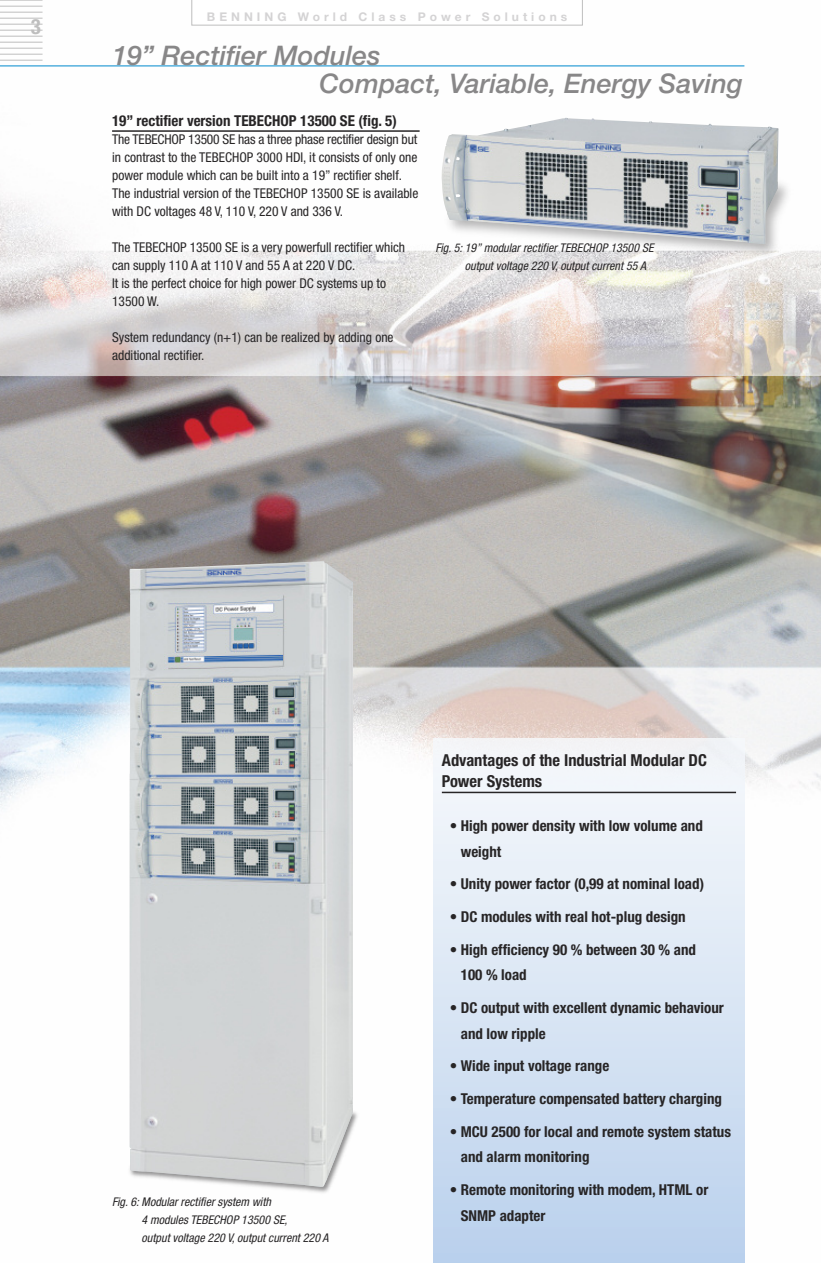
<style>
.page{position:relative;width:821px;height:1263px;background:#fff}
.page>*{position:absolute;margin:0;border:0;box-sizing:border-box;transform-origin:0 0}
.t1{font:italic 500 27px/27.9px "Helvetica Neue LT Pro";color:#888788}
.t2{font:700 condensed 21px "Helvetica Neue LT Pro";color:#bebebe}
.t3{font:700 condensed 16.5px/21px "Helvetica Neue LT Pro";color:#272526}
.t4{font:700 condensed 15px/25.5px "Helvetica Neue LT Pro";color:#272526}
.t5{font:condensed 13.5px/18px "Helvetica Neue LT Pro";color:#272526}
.t6{font:italic condensed 12px/18px "Helvetica Neue LT Pro";color:#272526}
.t7{font:700 12px "Helvetica Neue LT Pro";letter-spacing:.335em;color:#d4d3d4}
</style>
<div class="page">
<img style="left:0;top:5px;width:821px;height:1258px">
<div style="left:434px;top:738px;width:310px;height:525px;background:linear-gradient(to bottom,#f8f9fb,#bbd1ed)"></div>
<img style="left:428px;top:176px;width:376px;height:95px">
<img style="left:441px;top:118px;width:337px;height:126px">
<hr style="left:0;top:65px;width:744px;height:1px;background:#0089cd">
<hr style="left:0;top:60px;width:43px;height:1px;background:#bebebe">
<hr style="left:0;top:54px;width:43px;height:1px;background:#bebebe">
<hr style="left:0;top:48px;width:43px;height:1px;background:#bebebe">
<hr style="left:0;top:42px;width:43px;height:1px;background:#bebebe">
<hr style="left:0;top:36px;width:43px;height:1px;background:#bebebe">
<hr style="left:0;top:30px;width:43px;height:1px;background:#bebebe">
<hr style="left:0;top:24px;width:43px;height:1px;background:#bebebe">
<hr style="left:0;top:18px;width:43px;height:1px;background:#bebebe">
<hr style="left:0;top:12px;width:43px;height:1px;background:#bebebe">
<hr style="left:0;top:6px;width:43px;height:1px;background:#bebebe">
<hr style="left:0;top:0;width:43px;height:1px;background:#bebebe">
<svg style="left:820px;top:5px;width:1px;height:61px"></svg>
<img style="left:109px;top:1107px;width:275px;height:113px">
<img style="left:129px;top:561px;width:224px;height:626px">
<svg style="left:191px;top:0;width:392px;height:26px"></svg>
<hr style="left:112px;top:130px;width:307px;height:2px;background:#272526">
<hr style="left:442px;top:792px;width:294px;height:1px;background:#272526">
<h2 class="t2" style="left:31px;top:19px;width:12px">3</h2>
<p class="t7" style="left:207px;top:12px;width:362px">BENNING World Class Power Solutions</p>
<h1 class="t1" style="left:319px;top:44px;width:425px;text-indent:-207px">19” Rectifier Modules<br>Compact, Variable, Energy Saving</h1>
<p class="t4" style="left:112px;top:109px;width:286px">19” rectifier version TEBECHOP 13500 SE (fig. 5)</p>
<p class="t5" style="left:112px;top:131px;width:308px">The TEBECHOP 13500 SE has a three phase rectifier design but in contrast to the TEBECHOP 3000 HDI, it consists of only one power module which can be built into a 19” rectifier shelf.<br>The industrial version of the TEBECHOP 13500 SE is available with DC voltages 48 V, 110 V, 220 V and 336 V.</p>
<p class="t5" style="left:112px;top:239px;width:294px">The TEBECHOP 13500 SE is a very powerfull rectifier which can supply 110 A at 110 V and 55 A at 220 V DC.<br>It is the perfect choice for high power DC systems up to 13500 W.</p>
<p class="t5" style="left:112px;top:329px;width:283px">System redundancy (n+1) can be realized by adding one additional rectifier.</p>
<p class="t6" style="left:465px;top:240px;width:190px;text-indent:-29px">Fig. 5: 19” modular rectifier TEBECHOP 13500 SE output voltage 220 V, output current 55 A</p>
<p class="t6" style="left:141px;top:1194px;width:188px;text-indent:-29px">Fig. 6: Modular rectifier system with<br>4 modules TEBECHOP 13500 SE,<br>output voltage 220 V, output current 220 A</p>
<p class="t3" style="left:442px;top:751px;width:267px">Advantages of the Industrial Modular DC<br>Power Systems</p>
<p class="t4" style="left:461px;top:814px;width:243px;text-indent:-11px">• High power density with low volume and weight</p>
<p class="t4" style="left:450px;top:872px;width:256px">• Unity power factor (0,99 at nominal load)</p>
<p class="t4" style="left:450px;top:905px;width:237px">• DC modules with real hot-plug design</p>
<p class="t4" style="left:461px;top:938px;width:237px;text-indent:-11px">• High efficiency 90 % between 30 % and<br>100 % load</p>
<p class="t4" style="left:461px;top:996px;width:264px;text-indent:-11px">• DC output with excellent dynamic behaviour and low ripple</p>
<p class="t4" style="left:450px;top:1054px;width:161px">• Wide input voltage range</p>
<p class="t4" style="left:450px;top:1087px;width:274px">• Temperature compensated battery charging</p>
<p class="t4" style="left:461px;top:1120px;width:272px;text-indent:-11px">• MCU 2500 for local and remote system status and alarm monitoring</p>
<p class="t4" style="left:461px;top:1178px;width:249px;text-indent:-11px">• Remote monitoring with modem, HTML or<br>SNMP adapter</p>
</div>
